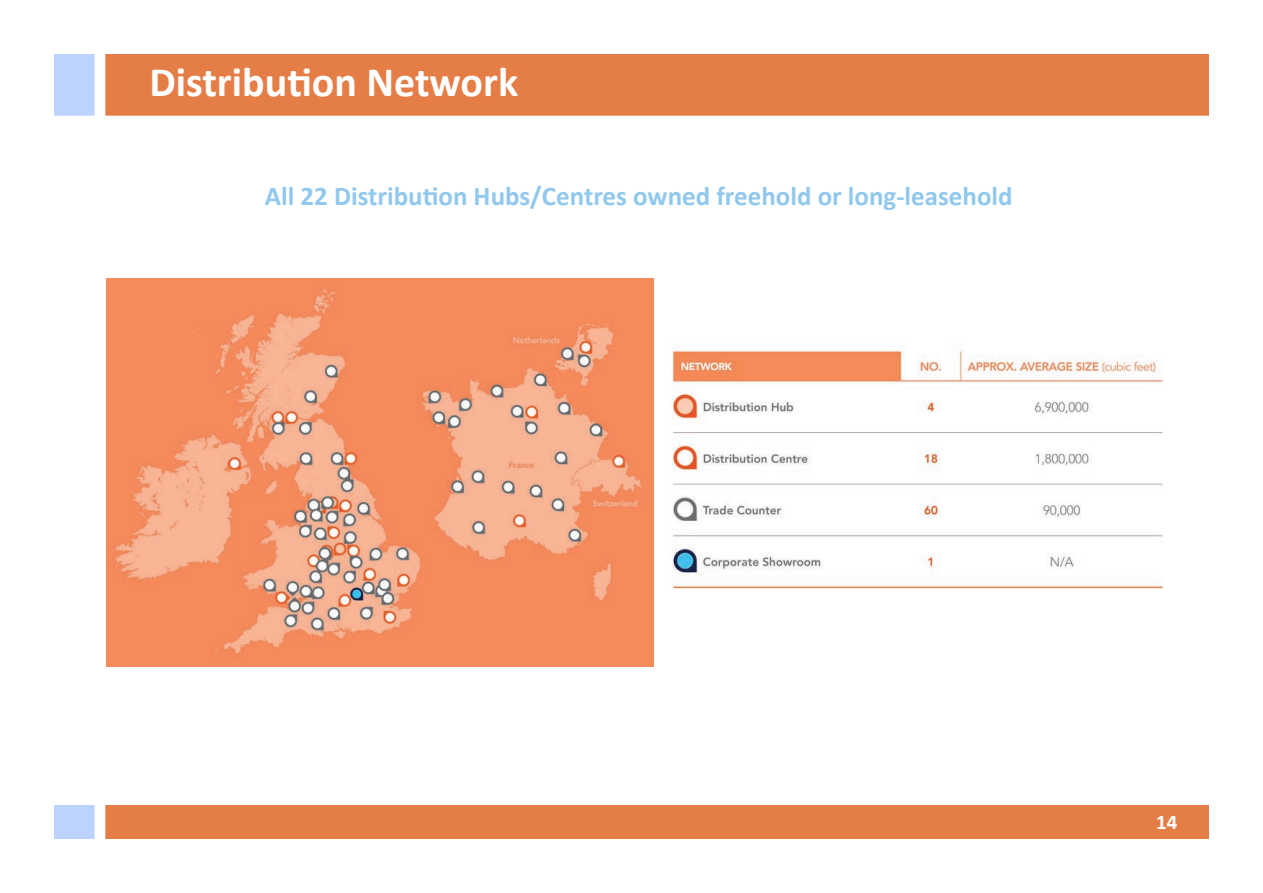
<style>
.page{position:relative;width:1263px;height:893px;background:#fff}
.page>*{position:absolute;margin:0;border:0;box-sizing:border-box;transform-origin:0 0}
.t1{font:700 42px "Calibri";color:#fff}
.t2{font:700 27px "Calibri";color:#91c8ed}
.t3{font:700 21px "Calibri";color:#fff}
</style>
<div class="page">
<div style="left:105px;top:54px;width:1104px;height:62px;background:#e57d46;border:2px solid #e57d46"></div>
<div style="left:54px;top:54px;width:41px;height:62px;background:#bdd3ff;border:2px solid #bdd3ff"></div>
<div style="left:105px;top:805px;width:1104px;height:34px;background:#e57d46"></div>
<div style="left:54px;top:805px;width:41px;height:34px;background:#bdd3ff"></div>
<img style="left:106px;top:278px;width:548px;height:389px">
<img style="left:672px;top:346px;width:492px;height:243px">
<p class="t1" style="left:149px;top:55px;width:370px">Distribution Network</p>
<p class="t2" style="left:265px;top:179px;width:749px">All 22 Distribution Hubs/Centres owned freehold or long-leasehold</p>
<p class="t3" style="left:1156px;top:809px;width:23px">14</p>
</div>
